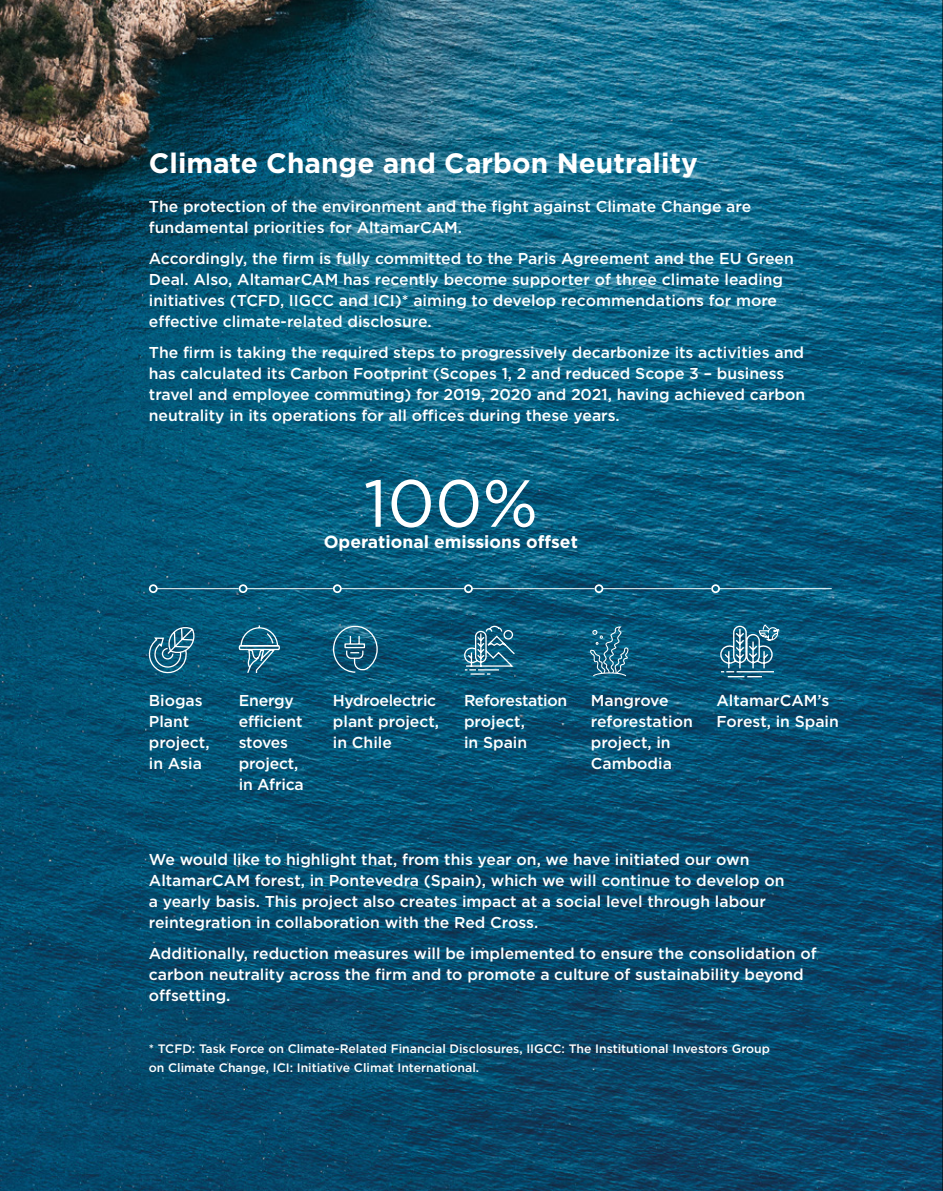
<style>
.page{position:relative;width:943px;height:1191px;background:#fff}
.page>*{position:absolute;margin:0;border:0;box-sizing:border-box;transform-origin:0 0}
.t1{font:66.5px "Gotham HTF";color:#fff}
.t2{font:700 28px "Gotham HTF";color:#fff}
.t3{font:700 17.5px "Gotham HTF";color:#fff}
.t4{font:500 15.75px/21px "Gotham HTF";color:#fff}
.t5{font:500 15.75px/21px "Gotham HTF";letter-spacing:-.02em;color:#fff}
.t6{font:500 12.25px/19.2px "Gotham HTF";color:#fff}
</style>
<div class="page">
<img style="left:0;top:0;width:942px;height:1191px">
<svg style="left:147px;top:625px;width:49px;height:50px;background:#30738e"></svg>
<svg style="left:238px;top:624px;width:42px;height:50px;background:#2f7490"></svg>
<hr style="left:157px;top:588px;width:81px;height:1px;background:#fff">
<div style="left:149px;top:584px;width:9px;height:9px;border:2px solid #fff;border-radius:50%"></div>
<hr style="left:341px;top:588px;width:122px;height:1px;background:#fff">
<div style="left:333px;top:584px;width:9px;height:9px;border:2px solid #fff;border-radius:50%"></div>
<hr style="left:246px;top:588px;width:86px;height:1px;background:#fff">
<div style="left:239px;top:584px;width:8px;height:9px;border:2px solid #fff;border-radius:50%"></div>
<hr style="left:472px;top:588px;width:122px;height:1px;background:#fff">
<div style="left:464px;top:584px;width:9px;height:9px;border:2px solid #fff;border-radius:50%"></div>
<hr style="left:602px;top:588px;width:108px;height:1px;background:#fff">
<div style="left:594px;top:584px;width:9px;height:9px;border:2px solid #fff;border-radius:50%"></div>
<hr style="left:719px;top:588px;width:112px;height:1px;background:#fff">
<div style="left:711px;top:584px;width:9px;height:9px;border:2px solid #fff;border-radius:50%"></div>
<svg style="left:332px;top:625px;width:46px;height:48px;background:#2e6f8b"></svg>
<svg style="left:462px;top:625px;width:54px;height:50px;background:#377792"></svg>
<svg style="left:718px;top:623px;width:62px;height:55px;background:#3a7994"></svg>
<svg style="left:589px;top:626px;width:39px;height:50px;background:#2e7390"></svg>
<hr style="left:942px;top:0;width:1px;height:1191px;background:#000">
<h2 class="t2" style="left:149px;top:147px;width:550px">Climate Change and Carbon Neutrality</h2>
<p class="t4" style="left:149px;top:195px;width:604px">The protection of the environment and the fight against Climate Change are fundamental priorities for AltamarCAM.</p>
<p class="t4" style="left:149px;top:247px;width:646px">Accordingly, the firm is fully committed to the Paris Agreement and the EU Green Deal. Also, AltamarCAM has recently become supporter of three climate leading initiatives (TCFD, IIGCC and ICI)* aiming to develop recommendations for more effective climate-related disclosure.</p>
<p class="t4" style="left:149px;top:341px;width:657px">The firm is taking the required steps to progressively decarbonize its activities and has calculated its Carbon Footprint (Scopes 1, 2 and reduced Scope 3 – business travel and employee commuting) for 2019, 2020 and 2021, having achieved carbon neutrality in its operations for all offices during these years.</p>
<h1 class="t1" style="left:363px;top:466px;width:176px">100%</h1>
<p class="t3" style="left:324px;top:531px;width:256px">Operational emissions offset</p>
<p class="t4" style="left:149px;top:689px;width:62px">Biogas<br>Plant project, in Asia</p>
<p class="t4" style="left:239px;top:689px;width:67px">Energy efficient stoves project, in Africa</p>
<p class="t4" style="left:333px;top:689px;width:108px">Hydroelectric plant project, in Chile</p>
<p class="t5" style="left:464px;top:689px;width:105px">Reforestation project,<br>in Spain</p>
<p class="t4" style="left:591px;top:689px;width:103px">Mangrove reforestation project, in<br>Cambodia</p>
<p class="t4" style="left:716px;top:689px;width:124px">AltamarCAM’s<br>Forest, in Spain</p>
<p class="t4" style="left:149px;top:848px;width:637px">We would like to highlight that, from this year on, we have initiated our own AltamarCAM forest, in Pontevedra (Spain), which we will continue to develop on a yearly basis. This project also creates impact at a social level through labour reintegration in collaboration with the Red Cross.</p>
<p class="t4" style="left:149px;top:942px;width:669px">Additionally, reduction measures will be implemented to ensure the consolidation of carbon neutrality across the firm and to promote a culture of sustainability beyond offsetting.</p>
<p class="t6" style="left:149px;top:1038px;width:622px">* TCFD: Task Force on Climate-Related Financial Disclosures, IIGCC: The Institutional Investors Group on Climate Change, ICI: Initiative Climat International.</p>
</div>
